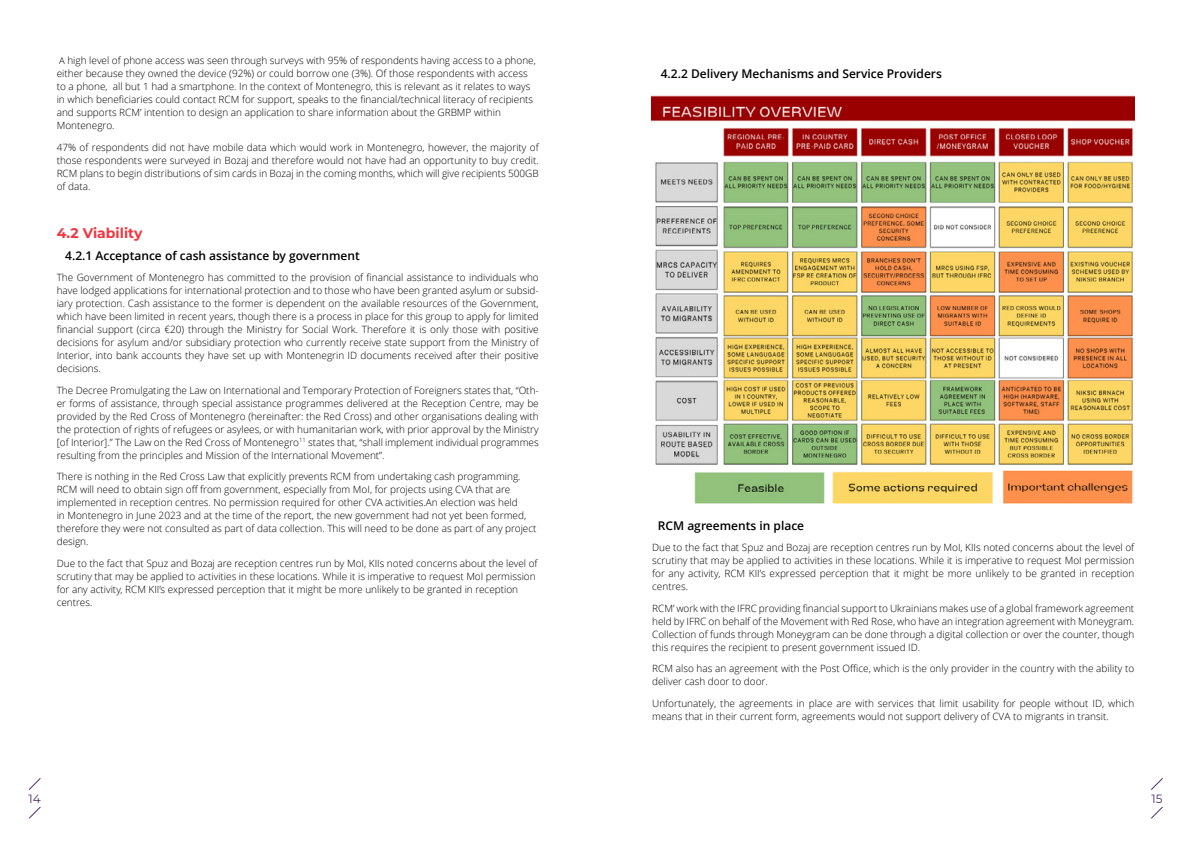
<style>
.page{position:relative;width:1191px;height:842px;background:#fff}
.page>*{position:absolute;margin:0;border:0;box-sizing:border-box;transform-origin:0 0}
.t1{font:700 14px "Montserrat";color:#f33540}
.t2{font:600 12px "Open Sans";color:#000}
.t3{font:12px "Montserrat";color:#502d6d}
.t4{font:300 10px/13px "Open Sans";color:#000}
.s1{font-size:9.5px}
</style>
<div class="page">
<img style="left:652px;top:95px;width:482px;height:409px">
<svg style="left:28px;top:778px;width:13px;height:12px"></svg>
<svg style="left:29px;top:806px;width:12px;height:13px"></svg>
<svg style="left:1151px;top:778px;width:12px;height:12px"></svg>
<svg style="left:1151px;top:806px;width:12px;height:13px"></svg>
<p class="t4" style="left:57px;top:54px;width:481px"><span class="s1">A</span> high level of phone access was seen through surveys with 95% of respondents having access to a phone, either because they owned the device (92%) or could borrow one (3%). Of those respondents with access to a phone, all but 1 had a smartphone. In the context of Montenegro, this is relevant as it relates to ways in which beneficiaries could contact RCM for support, speaks to the financial/technical literacy of recipients and supports RCM’ intention to design an application to share information about the GRBMP within Montenegro.</p>
<p class="t4" style="left:57px;top:140px;width:483px;text-align:justify">47% of respondents did not have mobile data which would work in Montenegro, however, the majority of those respondents were surveyed in Bozaj and therefore would not have had an opportunity to buy credit.<br>RCM plans to begin distributions of sim cards in Bozaj in the coming months, which will give recipients 500GB of data.</p>
<h1 class="t1" style="left:57px;top:223px;width:87px">4.2 Viability</h1>
<p class="t2" style="left:65px;top:247px;width:296px">4.2.1 Acceptance of cash assistance by government</p>
<p class="t4" style="left:57px;top:271px;width:483px;text-align:justify">The Government of Montenegro has committed to the provision of financial assistance to individuals who have lodged applications for international protection and to those who have been granted asylum or subsid&shy;iary protection. Cash assistance to the former is dependent on the available resources of the Government, which have been limited in recent years, though there is a process in place for this group to apply for limited financial support (circa €20) through the Ministry for Social Work. Therefore it is only those with positive decisions for asylum and/or subsidiary protection who currently receive state support from the Ministry of Interior, into bank accounts they have set up with Montenegrin ID documents received after their positive decisions.</p>
<p class="t4" style="left:57px;top:383px;width:483px;text-align:justify">The Decree Promulgating the Law on International and Temporary Protection of Foreigners states that, “Oth&shy;er forms of assistance, through special assistance programmes delivered at the Reception Centre, may be provided by the Red Cross of Montenegro (hereinafter: the Red Cross) and other organisations dealing with the protection of rights of refugees or asylees, or with humanitarian work, with prior approval by the Ministry [of Interior].” The Law on the Red Cross of Montenegro<sup>11</sup> states that, “shall implement individual programmes resulting from the principles and Mission of the International Movement”.</p>
<p class="t4" style="left:57px;top:470px;width:481px">There is nothing in the Red Cross Law that explicitly prevents RCM from undertaking cash programming.<br>RCM will need to obtain sign off from government, especially from MoI, for projects using CVA that are implemented in reception centres. No permission required for other CVA activities.An election was held<br>in Montenegro in June 2023 and at the time of the report, the new government had not yet been formed, therefore they were not consulted as part of data collection. This will need to be done as part of any project design.</p>
<p class="t4" style="left:57px;top:556px;width:482px">Due to the fact that Spuz and Bozaj are reception centres run by MoI, KIIs noted concerns about the level of scrutiny that may be applied to activities in these locations. While it is imperative to request MoI permission for any activity, RCM KII’s expressed perception that it might be more unlikely to be granted in reception centres.</p>
<p class="t2" style="left:660px;top:65px;width:283px">4.2.2 Delivery Mechanisms and Service Providers</p>
<p class="t2" style="left:658px;top:517px;width:148px">RCM agreements in place</p>
<p class="t4" style="left:652px;top:541px;width:483px;text-align:justify">Due to the fact that Spuz and Bozaj are reception centres run by MoI, KIIs noted concerns about the level of scrutiny that may be applied to activities in these locations. While it is imperative to request MoI permission for any activity, RCM KII’s expressed perception that it might be more unlikely to be granted in reception centres.</p>
<p class="t4" style="left:652px;top:601px;width:483px;text-align:justify">RCM’ work with the IFRC providing financial support to Ukrainians makes use of a global framework agreement held by IFRC on behalf of the Movement with Red Rose, who have an integration agreement with Moneygram.<br>Collection of funds through Moneygram can be done through a digital collection or over the counter, though this requires the recipient to present government issued ID.</p>
<p class="t4" style="left:652px;top:662px;width:483px">RCM also has an agreement with the Post Office, which is the only provider in the country with the ability to deliver cash door to door.</p>
<p class="t4" style="left:652px;top:696px;width:483px">Unfortunately, the agreements in place are with services that limit usability for people without ID, which means that in their current form, agreements would not support delivery of CVA to migrants in transit.</p>
<p class="t3" style="left:29px;top:791px;width:14px">14</p>
<p class="t3" style="left:1151px;top:791px;width:13px">15</p>
</div>
